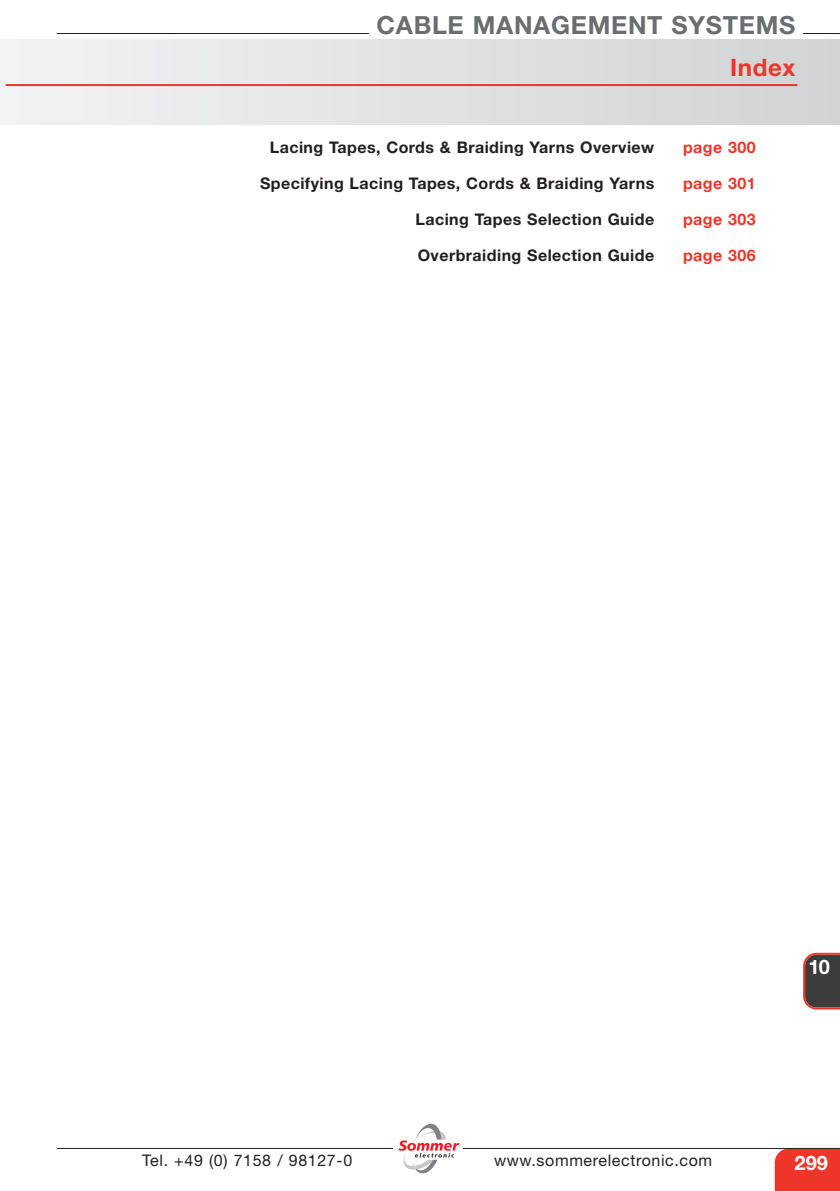
<style>
.page{position:relative;width:840px;height:1191px;background:#fff}
.page>*{position:absolute;margin:0;border:0;box-sizing:border-box;transform-origin:0 0}
.t1{font:700 25px "Helvetica Neue";letter-spacing:.03em;color:#6c6d70}
.t2{font:700 24px "Helvetica Neue";letter-spacing:.03em;color:#ee3529}
.t3{font:700 20px "Helvetica Neue";color:#fff}
.t4{font:700 16px "Helvetica Neue";letter-spacing:.03em;color:#231f20}
.t5{font:16px "Helvetica Neue";letter-spacing:.04em;color:#231f20}
.t6{font:700 16px "Helvetica Neue";letter-spacing:.03em;color:#ee3529}
</style>
<div class="page">
<div style="left:774px;top:1149px;width:65px;height:42px;background:#ee3529"></div>
<hr style="left:57px;top:1148px;width:782px;height:1px;background:#231f20">
<div style="left:0;top:40px;width:839px;height:85px;background:linear-gradient(to right,#f2f2f3,#d1d2d5)"></div>
<svg style="left:803px;top:952px;width:36px;height:57px;background:#5a4646"></svg>
<div style="left:393px;top:1121px;width:69px;height:58px;background:#fff"></div>
<svg style="left:398px;top:1123px;width:61px;height:50px"></svg>
<hr style="left:57px;top:33px;width:312px;height:1px;background:#231f20">
<hr style="left:802px;top:33px;width:37px;height:1px;background:#231f20">
<hr style="left:6px;top:84px;width:791px;height:2px;background:#ee3529">
<h1 class="t1" style="left:376px;top:10px;width:420px">CABLE MANAGEMENT SYSTEMS</h1>
<h2 class="t2" style="left:729px;top:52px;width:67px">Index</h2>
<p class="t4" style="left:269px;top:138px;width:386px">Lacing Tapes, Cords &amp; Braiding Yarns Overview</p>
<p class="t6" style="left:682px;top:138px;width:74px">page 300</p>
<p class="t4" style="left:260px;top:174px;width:395px">Specifying Lacing Tapes, Cords &amp; Braiding Yarns</p>
<p class="t6" style="left:682px;top:174px;width:74px">page 301</p>
<p class="t4" style="left:415px;top:210px;width:240px">Lacing Tapes Selection Guide</p>
<p class="t6" style="left:682px;top:210px;width:74px">page 303</p>
<p class="t4" style="left:417px;top:246px;width:238px">Overbraiding Selection Guide</p>
<p class="t6" style="left:682px;top:246px;width:74px">page 306</p>
<p class="t5" style="left:142px;top:1150px;width:211px">Tel. +49 (0) 7158 / 98127-0</p>
<p class="t5" style="left:494px;top:1150px;width:219px">www.sommerelectronic.com</p>
<p class="t3" style="left:807px;top:954px;width:23px">10</p>
<p class="t3" style="left:794px;top:1150px;width:35px">299</p>
</div>
